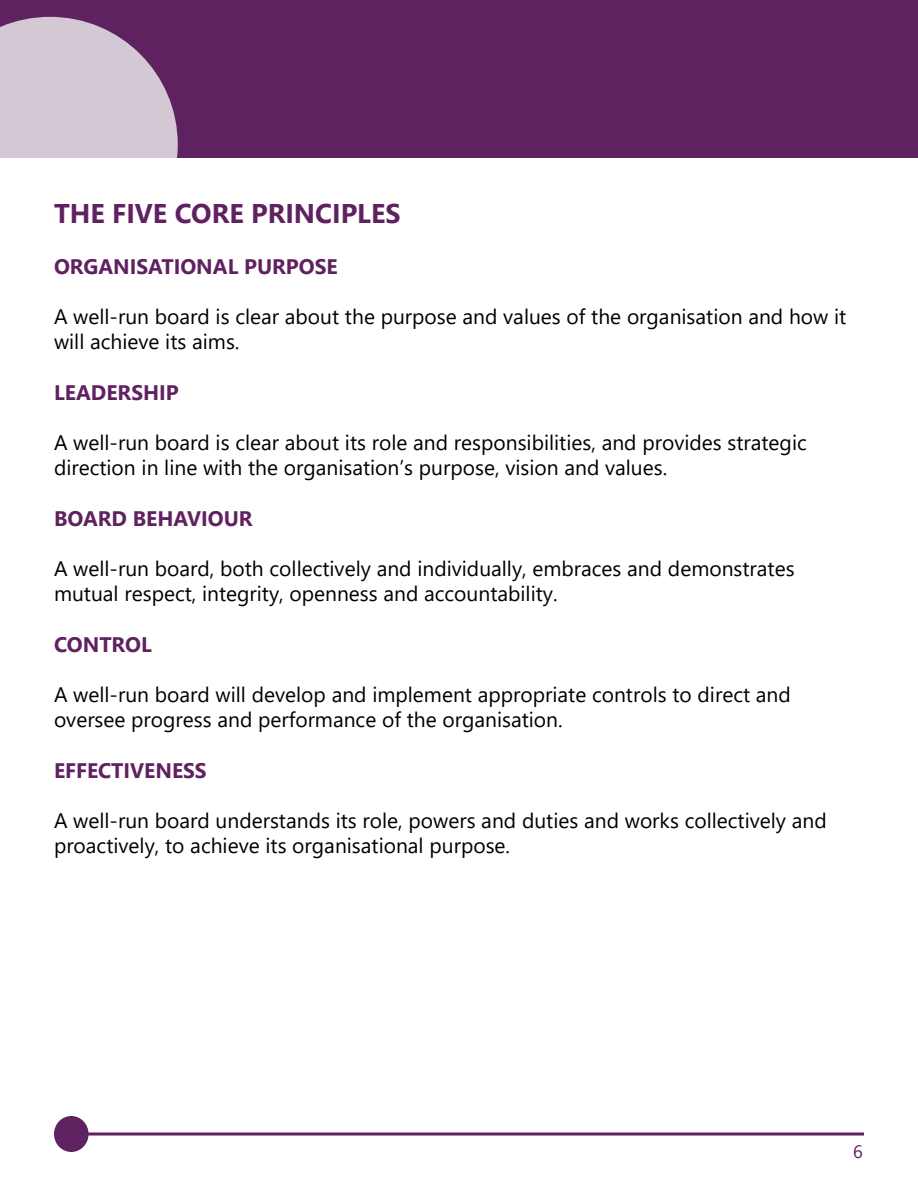
<style>
.page{position:relative;width:918px;height:1188px;background:#fff}
.page>*{position:absolute;margin:0;border:0;box-sizing:border-box;transform-origin:0 0}
.t1{font:700 27px "Segoe UI";color:#602160}
.t2{font:21px/25.2px "Segoe UI";color:#000}
.t3{font:700 21px "Segoe UI";color:#602160}
.t4{font:18px "Segoe UI";color:#602160}
</style>
<div class="page">
<div style="left:0;top:0;width:918px;height:158px;background:#5f2260"></div>
<svg style="left:0;top:17px;width:178px;height:141px;background:#c3b0c3"></svg>
<div style="left:54px;top:1116px;width:35px;height:36px;background:#5f2260;border-radius:50%"></div>
<svg style="left:88px;top:1132px;width:776px;height:4px;background:#865787"></svg>
<p class="t1" style="left:54px;top:188px;width:348px">THE FIVE CORE PRINCIPLES</p>
<p class="t3" style="left:54px;top:246px;width:285px">ORGANISATIONAL PURPOSE</p>
<p class="t2" style="left:54px;top:302px;width:794px">A well-run board is clear about the purpose and values of the organisation and how it will achieve its aims.</p>
<p class="t3" style="left:54px;top:372px;width:126px">LEADERSHIP</p>
<p class="t2" style="left:54px;top:428px;width:754px">A well-run board is clear about its role and responsibilities, and provides strategic direction in line with the organisation’s purpose, vision and values.</p>
<p class="t3" style="left:54px;top:498px;width:200px">BOARD BEHAVIOUR</p>
<p class="t2" style="left:54px;top:554px;width:742px">A well-run board, both collectively and individually, embraces and demonstrates mutual respect, integrity, openness and accountability.</p>
<p class="t3" style="left:54px;top:624px;width:99px">CONTROL</p>
<p class="t2" style="left:54px;top:680px;width:738px">A well-run board will develop and implement appropriate controls to direct and oversee progress and performance of the organisation.</p>
<p class="t3" style="left:54px;top:750px;width:154px">EFFECTIVENESS</p>
<p class="t2" style="left:54px;top:806px;width:774px">A well-run board understands its role, powers and duties and works collectively and proactively, to achieve its organisational purpose.</p>
<p class="t4" style="left:853px;top:1134px;width:11px">6</p>
</div>
